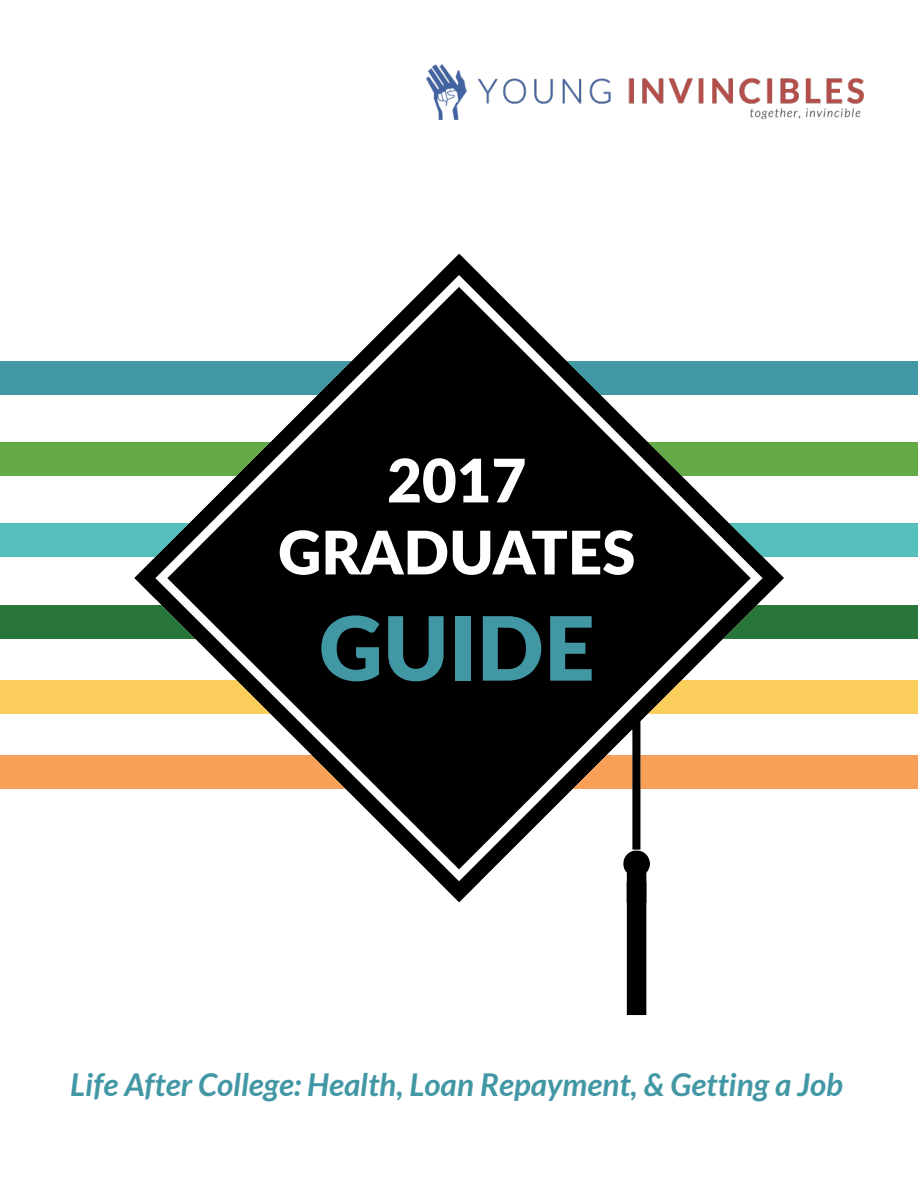
<style>
.page{position:relative;width:918px;height:1188px;background:#fff}
.page>*{position:absolute;margin:0;border:0;box-sizing:border-box;transform-origin:0 0}
.t1{font:900 88.5px "Lato";color:#4297a5}
.t2{font:900 60px/72px "Lato";color:#fff;text-align:center}
.t3{font:italic 700 31.5px "Lato";color:#4297a5}
</style>
<div class="page">
<div style="left:0;top:680px;width:918px;height:34px;background:#fbce5b"></div>
<div style="left:0;top:755px;width:918px;height:34px;background:#f8a058"></div>
<div style="left:0;top:524px;width:918px;height:33px;background:#55c0bb"></div>
<div style="left:0;top:361px;width:918px;height:33px;background:#4297a5"></div>
<div style="left:0;top:442px;width:918px;height:34px;background:#65aa48"></div>
<div style="left:0;top:605px;width:918px;height:33px;background:#28763a"></div>
<img style="left:122px;top:253px;width:674px;height:763px">
<img style="left:426px;top:65px;width:438px;height:55px">
<p class="t2" style="left:278px;top:442px;width:359px">2017<br>GRADUATES</p>
<p class="t1" style="left:319px;top:582px;width:277px">GUIDE</p>
<p class="t3" style="left:70px;top:1066px;width:774px">Life After College: Health, Loan Repayment, &amp; Getting a Job</p>
</div>
